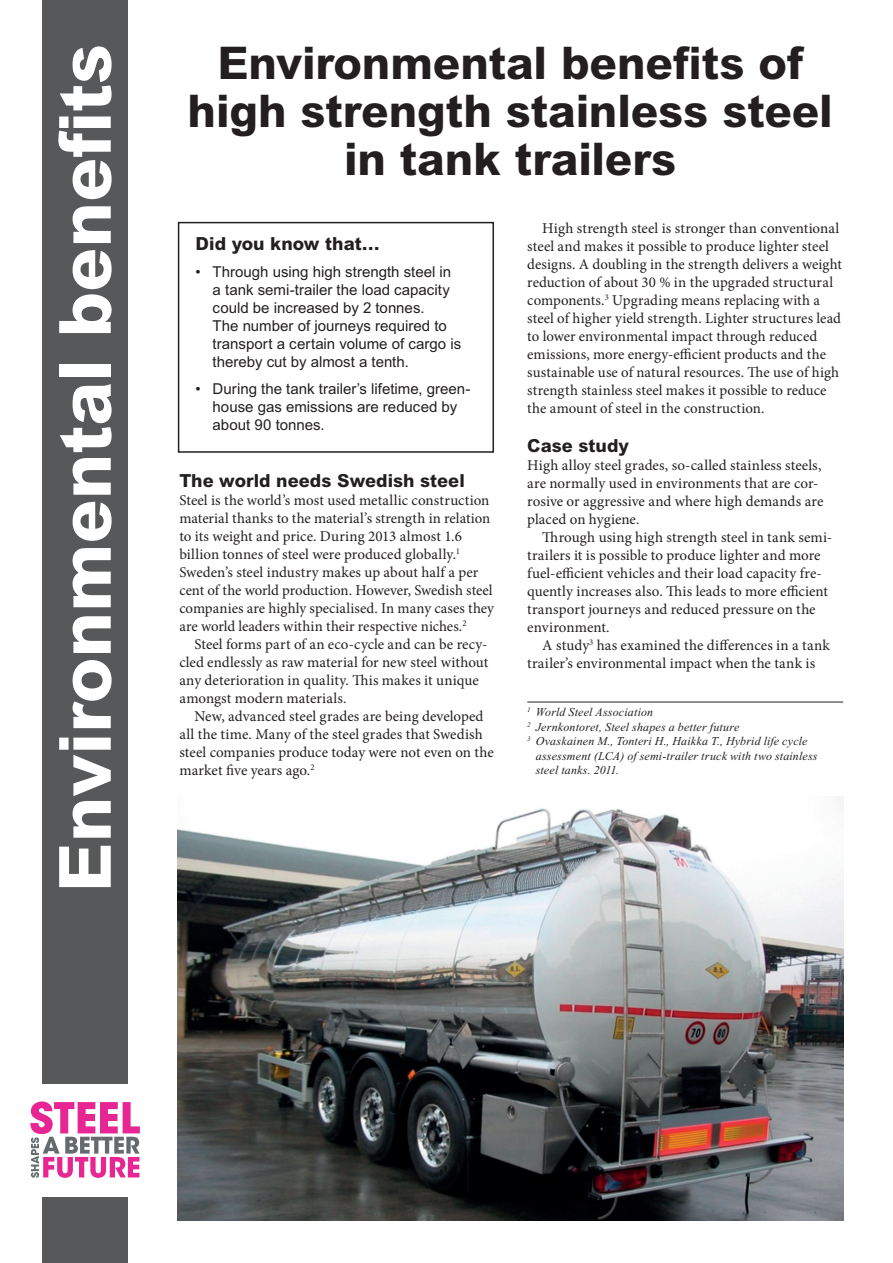
<style>
.page{position:relative;width:893px;height:1263px;background:#fff}
.page>*{position:absolute;margin:0;border:0;box-sizing:border-box;transform-origin:0 0}
.t1{font:800 72px "Arial";color:#fff}
.t2{font:800 45px/48px "Arial";letter-spacing:-.005em;color:#231f20;text-align:center}
.t3{font:800 18px "Arial";color:#231f20}
.t4{font:15px/18px "Minion Pro";letter-spacing:.005em;color:#231f20}
.t5{font:15px/18px "M Arial";color:#231f20}
.t6{font:italic 12px "Times New Roman";letter-spacing:.015em;color:#231f20}
</style>
<div class="page">
<div style="left:178px;top:222px;width:316px;height:231px;border:2px solid #231f20"></div>
<hr style="left:527px;top:702px;width:316px;height:1px;background:#231f20">
<img style="left:178px;top:797px;width:665px;height:423px">
<div style="left:43px;top:0;width:85px;height:1083px;background:#57585a"></div>
<svg style="left:30px;top:1101px;width:110px;height:77px"></svg>
<div style="left:43px;top:1197px;width:85px;height:66px;background:#57585a"></div>
<h1 class="t1" style="left:42px;top:892px;width:850px;rotate:-90deg">Environmental benefits</h1>
<h2 class="t2" style="left:188px;top:38px;width:647px">Environmental benefits of high strength stainless steel in tank trailers</h2>
<p class="t3" style="left:196px;top:232px;width:186px">Did you know that…</p>
<p class="t5" style="left:213px;top:262px;width:250px;text-indent:-17px">• Through using high strength steel in a tank semi-trailer the load capacity could be increased by 2 tonnes.<br>The number of journeys required to transport a certain volume of cargo is thereby cut by almost a tenth.</p>
<p class="t5" style="left:213px;top:379px;width:259px;text-indent:-17px">• During the tank trailer’s lifetime, green&shy;house gas emissions are reduced by about 90 tonnes.</p>
<p class="t3" style="left:179px;top:470px;width:287px">The world needs Swedish steel</p>
<p class="t4" style="left:179px;top:491px;width:316px">Steel is the world’s most used metallic construction material thanks to the material’s strength in relation to its weight and price. During 2013 almost 1.6 billion tonnes of steel were produced globally.<sup>1<br></sup>Sweden’s steel industry makes up about half a per cent of the world production. However, Swedish steel companies are highly specialised. In many cases they are world leaders within their respective niches.<sup>2</sup></p>
<p class="t4" style="left:179px;top:635px;width:310px;text-indent:15px">Steel forms part of an eco-cycle and can be recy&shy;cled endlessly as raw material for new steel without any deterioration in quality. This makes it unique amongst modern materials.</p>
<p class="t4" style="left:179px;top:707px;width:316px;text-indent:15px">New, advanced steel grades are being developed all the time. Many of the steel grades that Swedish steel companies produce today were not even on the market five years ago.<sup>2</sup></p>
<p class="t4" style="left:527px;top:219px;width:316px;text-indent:15px">High strength steel is stronger than conventional steel and makes it possible to produce lighter steel designs. A doubling in the strength delivers a weight reduction of about 30 % in the upgraded structural components.<sup>3</sup> Upgrading means replacing with a steel of higher yield strength. Lighter structures lead to lower environmental impact through reduced emissions, more energy-efficient products and the sustainable use of natural resources. The use of high strength stainless steel makes it possible to reduce the amount of steel in the construction.</p>
<p class="t3" style="left:527px;top:435px;width:103px">Case study</p>
<p class="t4" style="left:527px;top:457px;width:298px">High alloy steel grades, so-called stainless steels, are normally used in environments that are cor&shy;rosive or aggressive and where high demands are placed on hygiene.</p>
<p class="t4" style="left:527px;top:529px;width:306px;text-indent:15px">Through using high strength steel in tank semi&shy;trailers it is possible to produce lighter and more fuel-efficient vehicles and their load capacity fre&shy;quently increases also. This leads to more efficient transport journeys and reduced pressure on the environment.</p>
<p class="t4" style="left:527px;top:637px;width:304px;text-indent:15px">A study<sup>3</sup> has examined the differences in a tank trailer’s environmental impact when the tank is</p>
<p class="t6" style="left:527px;top:706px;width:127px"><sup>1</sup> World Steel Association</p>
<p class="t6" style="left:527px;top:720px;width:214px"><sup>2</sup> Jernkontoret, Steel shapes a better future</p>
<p class="t6" style="left:527px;top:735px;width:282px"><sup>3</sup> Ovaskainen M., Tonteri H., Haikka T., Hybrid life cycle</p>
<p class="t6" style="left:536px;top:749px;width:283px">assessment (LCA) of semi-trailer truck with two stainless</p>
<p class="t6" style="left:536px;top:764px;width:85px">steel tanks. 2011.</p>
</div>
